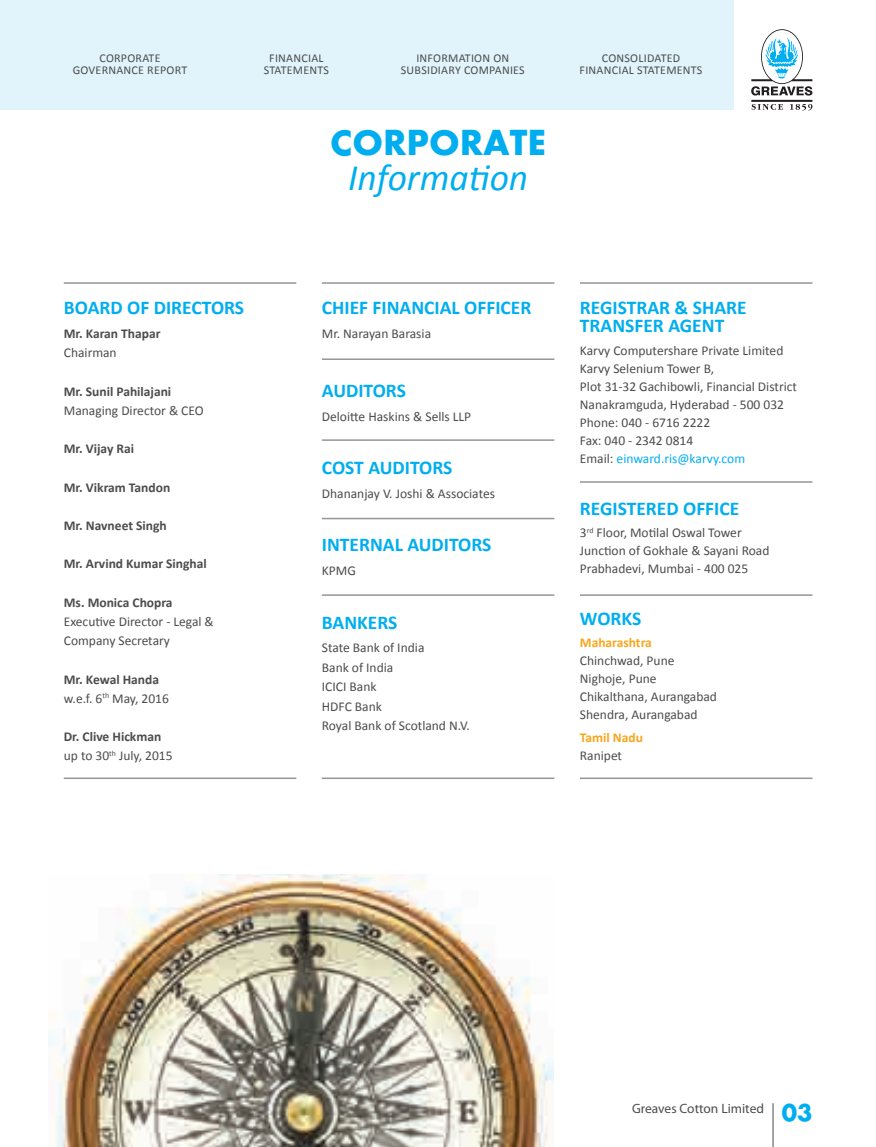
<style>
.page{position:relative;width:876px;height:1147px;background:#fff}
.page>*{position:absolute;margin:0;border:0;box-sizing:border-box;transform-origin:0 0}
.t1{font:italic 37.5px/34.5px "Calibri";color:#00aeef;text-align:center}
.t2{font:700 19.5px "Calibri";color:#00aeef}
.t3{font:13.5px/18px "Calibri";color:#4b4c4d}
.t4{font:700 13.5px/19.2px "Calibri";color:#4b4c4d}
.t5{font:13.5px "Myriad Pro";color:#4b4c4d}
.t6{font:700 13.5px/18px "Calibri";color:#f9a51b}
.t7{font:12px/12px "Calibri";letter-spacing:.02em;color:#4b4c4d;text-align:center}
.s1{font-weight:400}
.s2{font-weight:700}
.s3{font-family:"Belmar";font-weight:700;font-style:normal}
.s4{color:#00aeef}
.s5{font-weight:700;color:#f9a51b}
.s6{font-weight:400;color:#4b4c4d}
.s7{font-family:"Belmar";font-weight:700;font-size:25.5px;color:#00aeef}
</style>
<div class="page">
<img style="left:48px;top:875px;width:505px;height:272px">
<hr style="left:580px;top:777px;width:232px;height:2px;background:#939598">
<hr style="left:580px;top:282px;width:232px;height:2px;background:#939598">
<hr style="left:580px;top:481px;width:232px;height:2px;background:#939598">
<hr style="left:580px;top:594px;width:232px;height:2px;background:#939598">
<hr style="left:322px;top:439px;width:232px;height:2px;background:#939598">
<hr style="left:322px;top:518px;width:232px;height:1px;background:#939598">
<hr style="left:322px;top:594px;width:232px;height:2px;background:#939598">
<hr style="left:322px;top:358px;width:232px;height:2px;background:#939598">
<hr style="left:322px;top:282px;width:232px;height:2px;background:#939598">
<hr style="left:322px;top:777px;width:232px;height:2px;background:#939598">
<hr style="left:64px;top:282px;width:232px;height:2px;background:#939598">
<hr style="left:64px;top:777px;width:232px;height:2px;background:#939598">
<hr style="left:772px;top:1103px;width:1px;height:44px;background:#4b4c4d">
<div style="left:0;top:0;width:734px;height:110px;background:#e1f4fc"></div>
<svg style="left:751px;top:29px;width:61px;height:82px"></svg>
<p class="t7" style="left:73px;top:52px;width:116px">CORPORATE<br>GOVERNANCE REPORT</p>
<p class="t7" style="left:264px;top:52px;width:67px">FINANCIAL<br>STATEMENTS</p>
<p class="t7" style="left:401px;top:52px;width:125px">INFORMATION ON<br>SUBSIDIARY COMPANIES</p>
<p class="t7" style="left:579px;top:52px;width:124px">CONSOLIDATED<br>FINANCIAL STATEMENTS</p>
<p class="t2" style="left:64px;top:294px;width:24px">BOARD</p>
<p class="t2" style="left:127px;top:294px;width:118px">OF DIR ECTORS</p>
<p class="t4" style="left:64px;top:323px;width:98px">Mr. Karan Thapar<br><span class="s1">Chairman</span></p>
<p class="t3" style="left:64px;top:381px;width:141px;line-height:19.2px"><span class="s2">Mr. Sunil Pahilajani<br></span>Managing Director &amp; CEO</p>
<p class="t4" style="left:64px;top:438px;width:72px">Mr. Vijay Rai</p>
<p class="t4" style="left:64px;top:477px;width:108px">Mr. Vikram Tandon</p>
<p class="t4" style="left:64px;top:515px;width:104px">Mr. Navneet Singh</p>
<p class="t4" style="left:64px;top:554px;width:144px">Mr. Arvind Kumar Singhal</p>
<p class="t3" style="left:64px;top:592px;width:151px;line-height:19.2px"><span class="s2">Ms. Monica Chopra<br></span>Executive Director - Legal &amp;<br>Company Secretary</p>
<p class="t3" style="left:64px;top:669px;width:107px;line-height:19.2px"><span class="s2">Mr. Kewal Handa </span>w.e.f. 6<sup>th</sup> May, 2016</p>
<p class="t4" style="left:64px;top:726px;width:110px">Dr. Clive Hickman <span class="s1">up to 30</span><sup>th</sup> <span class="s1">July, 2015</span></p>
<p class="t1" style="left:330px;top:124px;width:217px"><span class="s3">CORPORATE<br></span>Information</p>
<p class="t2" style="left:322px;top:294px;width:71px">CHIEF FINAN</p>
<p class="t2" style="left:424px;top:294px;width:107px">CIAL OFFICER</p>
<p class="t3" style="left:322px;top:324px;width:111px">Mr. Narayan Barasia</p>
<p class="t2" style="left:322px;top:376px;width:86px">AUDITORS</p>
<p class="t3" style="left:322px;top:406px;width:151px">Deloitte Haskins &amp; Sells LLP</p>
<p class="t2" style="left:322px;top:454px;width:132px">COST AUDITORS</p>
<p class="t3" style="left:322px;top:484px;width:175px">Dhananjay V. Joshi &amp; Associates</p>
<p class="t2" style="left:322px;top:531px;width:49px">INTERNAL</p>
<p class="t2" style="left:407px;top:531px;width:86px">AUDITORS</p>
<p class="t3" style="left:322px;top:561px;width:36px">KPMG</p>
<p class="t2" style="left:322px;top:608px;width:77px">BANKERS</p>
<p class="t3" style="left:322px;top:637px;width:150px;line-height:19.5px">State Bank of India<br>Bank of India<br>ICICI Bank<br>HDFC Bank<br>Royal Bank of Scotland N.V.</p>
<p class="t2" style="left:580px;top:294px;width:69px">REGISTRAR</p>
<p class="t2" style="left:674px;top:294px;width:73px">&amp; SHARE</p>
<p class="t2" style="left:580px;top:312px;width:22px">TRAN</p>
<p class="t2" style="left:625px;top:312px;width:101px">SFER AGENT</p>
<p class="t3" style="left:580px;top:341px;width:219px">Karvy Computershare Private Limited<br>Karvy Selenium Tower B,<br>Plot 31-32 Gachibowli, Financial District<br>Nanakramguda, Hyderabad - 500 032<br>Phone: 040 - 6716 2222<br>Fax: 040 - 2342 0814<br>Email: <span class="s4">einward.ris@karvy.com</span></p>
<p class="t2" style="left:580px;top:494px;width:161px">REGISTERED OFFICE</p>
<p class="t3" style="left:580px;top:523px;width:191px">3<sup>rd</sup> Floor, Motilal Oswal Tower<br>Junction of Gokhale &amp; Sayani Road<br>Prabhadevi, Mumbai - 400 025</p>
<p class="t2" style="left:580px;top:605px;width:14px">WORK</p>
<p class="t2" style="left:632px;top:605px;width:11px">S</p>
<p class="t3" style="left:580px;top:633px;width:139px"><span class="s5">Maharashtra<br></span>Chinchwad, Pune<br>Nighoje, Pune<br>Chikalthana, Aurangabad<br>Shendra, Aurangabad</p>
<p class="t6" style="left:580px;top:727px;width:65px">Tamil Nadu<br><span class="s6">Ranipet</span></p>
<p class="t5" style="left:632px;top:1100px;width:182px">Greaves Cotton Limited <span class="s7">03</span></p>
</div>
